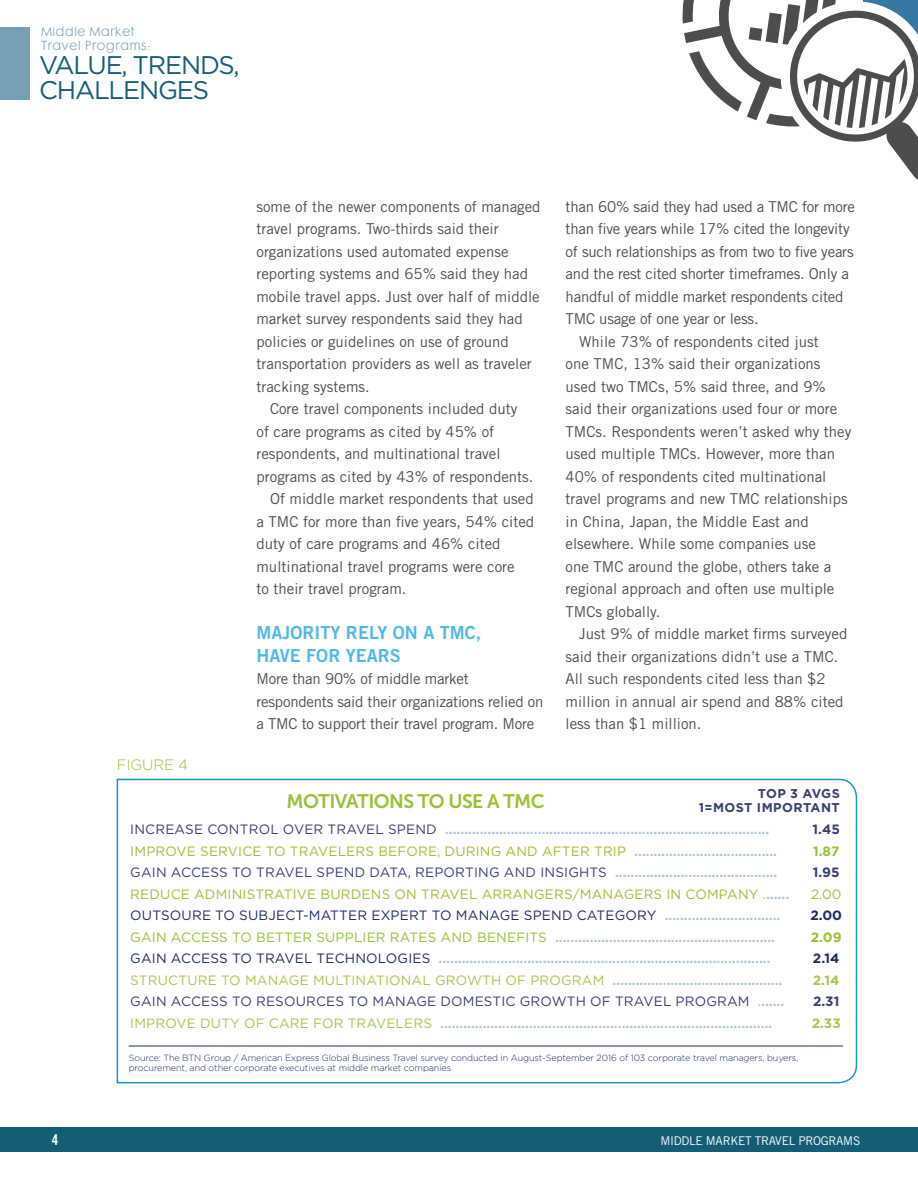
<style>
.page{position:relative;width:918px;height:1188px;background:#fff}
.page>*{position:absolute;margin:0;border:0;box-sizing:border-box;transform-origin:0 0}
.t1{font:25.5px/25.5px "Gotham";letter-spacing:-.045em;color:#145e75}
.t2{font:19.5px "Museo Sans 700";letter-spacing:-.03em;color:#9ac136}
.t3{font:18px/22.5px "Trade Gothic LT Std Bd 2";color:#50b9ea}
.t4{font:15px/22.5px "Trade Gothic LT Std";color:#4d4d4f}
.t5{font:300 15px "Gotham";letter-spacing:-.005em;color:#9ac136}
.t6{font:15px "Trade Gothic LT Std Bd Cn 20";color:#fff}
.t7{font:700 13.5px "Gotham";color:#b3c6d3}
.t8{font:13.5px "Gotham";letter-spacing:.015em;color:#9ac136}
.t9{font:13.5px "Gotham";letter-spacing:.015em;color:#3b416d}
.t10{font:13.5px "Gotham";letter-spacing:.015em;color:#a7c751}
.t11{font:13.5px "Gotham";letter-spacing:.015em;color:#1f2d5e}
.t12{font:700 13.5px "Gotham";color:#3b416d}
.t13{font:700 13.5px "Gotham";color:#9ac136}
.t14{font:700 13.5px "Gotham";color:#1f2d5e}
.t15{font:700 13.5px "Gotham";color:#a7c751}
.t16{font:700 12.75px/13.5px "Gotham";letter-spacing:.035em;color:#3b416d;text-align:right}
.t17{font:12px/13.5px "Futura Maxi CG Light";letter-spacing:.06em;color:#769eb5}
.t18{font:12px "Trade Gothic LT Std";letter-spacing:-.025em;color:#fff}
.t19{font:300 9px/10.5px "Gotham";letter-spacing:-.01em;color:#1f2d5e}
.s1{font-weight:400;color:#3b416d}
.s2{font-weight:700;color:#b3c6d3}
.s3{font-weight:400;color:#9ac136}
.s4{font-weight:400;color:#1f2d5e}
.s5{color:#9ac136}
.s6{font-weight:400;color:#a7c751}
</style>
<div class="page">
<div style="left:0;top:1127px;width:918px;height:25px;background:#145e75"></div>
<div style="left:0;top:27px;width:30px;height:72px;background:#769eb5"></div>
<svg style="left:682px;top:0;width:236px;height:180px"></svg>
<svg style="left:116px;top:778px;width:742px;height:306px"></svg>
<hr style="left:129px;top:1046px;width:714px;height:1px;background:#1f2d5e">
<p class="t17" style="left:42px;top:25px;width:110px">Middle Market<br>Travel Programs:</p>
<h1 class="t1" style="left:39px;top:52px;width:202px">VALUE, TRENDS,<br>CHALLENGES</h1>
<p class="t5" style="left:117px;top:757px;width:73px">FIGURE 4</p>
<p class="t4" style="left:256px;top:195px;width:286px">some of the newer components of managed</p>
<p class="t4" style="left:256px;top:217px;width:244px">travel programs. Two-thirds said their</p>
<p class="t4" style="left:256px;top:240px;width:254px">organizations used automated expense</p>
<p class="t4" style="left:256px;top:262px;width:273px">reporting systems and 65% said they had</p>
<p class="t4" style="left:256px;top:285px;width:285px">mobile travel apps. Just over half of middle</p>
<p class="t4" style="left:256px;top:307px;width:268px">market survey respondents said they had</p>
<p class="t4" style="left:256px;top:330px;width:254px">policies or guidelines on use of ground</p>
<p class="t4" style="left:256px;top:352px;width:277px">transportation providers as well as traveler</p>
<p class="t4" style="left:256px;top:375px;width:115px">tracking systems.</p>
<p class="t4" style="left:270px;top:397px;width:249px">Core travel components included duty</p>
<p class="t4" style="left:256px;top:420px;width:239px">of care programs as cited by 45% of</p>
<p class="t4" style="left:256px;top:442px;width:246px">respondents, and multinational travel</p>
<p class="t4" style="left:256px;top:465px;width:279px">programs as cited by 43% of respondents.</p>
<p class="t4" style="left:270px;top:487px;width:265px">Of middle market respondents that used</p>
<p class="t4" style="left:256px;top:510px;width:279px">a TMC for more than five years, 54% cited</p>
<p class="t4" style="left:256px;top:532px;width:246px">duty of care programs and 46% cited</p>
<p class="t4" style="left:256px;top:555px;width:260px">multinational travel programs were core</p>
<p class="t4" style="left:256px;top:577px;width:151px">to their travel program.</p>
<p class="t3" style="left:256px;top:621px;width:226px">MAJORITY RELY ON A TMC,<br>HAVE FOR YEARS</p>
<p class="t4" style="left:256px;top:667px;width:288px">More than 90% of middle market respondents said their organizations relied on a TMC to support their travel program. More</p>
<p class="t4" style="left:566px;top:195px;width:291px">than 60% said they had used a TMC for more</p>
<p class="t4" style="left:566px;top:217px;width:286px">than five years while 17% cited the longevity</p>
<p class="t4" style="left:566px;top:240px;width:290px">of such relationships as from two to five years</p>
<p class="t4" style="left:566px;top:262px;width:285px">and the rest cited shorter timeframes. Only a</p>
<p class="t4" style="left:566px;top:285px;width:279px">handful of middle market respondents cited</p>
<p class="t4" style="left:566px;top:307px;width:194px">TMC usage of one year or less.</p>
<p class="t4" style="left:579px;top:330px;width:241px">While 73% of respondents cited just</p>
<p class="t4" style="left:566px;top:352px;width:256px">one TMC, 13% said their organizations</p>
<p class="t4" style="left:566px;top:375px;width:262px">used two TMCs, 5% said three, and 9%</p>
<p class="t4" style="left:566px;top:397px;width:273px">said their organizations used four or more</p>
<p class="t4" style="left:566px;top:420px;width:287px">TMCs. Respondents weren’t asked why they</p>
<p class="t4" style="left:566px;top:442px;width:271px">used multiple TMCs. However, more than</p>
<p class="t4" style="left:566px;top:465px;width:262px">40% of respondents cited multinational</p>
<p class="t4" style="left:566px;top:487px;width:284px">travel programs and new TMC relationships</p>
<p class="t4" style="left:566px;top:510px;width:245px">in China, Japan, the Middle East and</p>
<p class="t4" style="left:566px;top:532px;width:252px">elsewhere. While some companies use</p>
<p class="t4" style="left:566px;top:555px;width:267px">one TMC around the globe, others take a</p>
<p class="t4" style="left:566px;top:577px;width:270px">regional approach and often use multiple</p>
<p class="t4" style="left:566px;top:600px;width:96px">TMCs globally.</p>
<p class="t4" style="left:579px;top:622px;width:270px">Just 9% of middle market firms surveyed</p>
<p class="t4" style="left:566px;top:645px;width:274px">said their organizations didn’t use a TMC.</p>
<p class="t4" style="left:566px;top:667px;width:261px">All such respondents cited less than $2</p>
<p class="t4" style="left:566px;top:690px;width:279px">million in annual air spend and 88% cited</p>
<p class="t4" style="left:566px;top:712px;width:137px">less than $1 million.</p>
<p class="t16" style="left:699px;top:787px;width:142px">TOP 3 AVGS<br>1=MOST IMPORTANT</p>
<h2 class="t2" style="left:286px;top:791px;width:260px">MOTIVATIONS TO USE A TMC</h2>
<p class="t7" style="left:130px;top:822px;width:641px"><span class="s1">INCREASE CONTROL OVER TRAVEL SPEND</span> ....................................................................................</p>
<p class="t12" style="left:813px;top:822px;width:29px">1.45</p>
<p class="t8" style="left:130px;top:844px;width:648px">IMPROVE SERVICE TO TRAVELERS BEFORE, DURING AND AFTER TRIP <span class="s2">.....................................</span></p>
<p class="t13" style="left:813px;top:843px;width:28px">1.87</p>
<p class="t9" style="left:130px;top:865px;width:648px">GAIN ACCESS TO TRAVEL SPEND DATA, REPORTING AND INSIGHTS <span class="s2">..........................................</span></p>
<p class="t12" style="left:813px;top:865px;width:28px">1.95</p>
<p class="t8" style="left:130px;top:887px;width:660px">REDUCE ADMINISTRATIVE BURDENS ON TRAVEL ARRANGERS/MANAGERS IN COMPANY .<span class="s2">......</span></p>
<p class="t8" style="left:811px;top:887px;width:32px">2.00</p>
<p class="t11" style="left:130px;top:908px;width:652px">OUTSOURE TO SUBJECT-MATTER EXPERT TO MANAGE SPEND CATEGORY <span class="s2">..............................</span></p>
<p class="t14" style="left:810px;top:908px;width:33px">2.00</p>
<p class="t7" style="left:130px;top:929px;width:646px"><span class="s3">GAIN ACCESS TO BETTER SUPPLIER RATES AND BENEFITS</span> .........................................................</p>
<p class="t13" style="left:811px;top:929px;width:32px">2.09</p>
<p class="t7" style="left:130px;top:951px;width:642px"><span class="s4">GAIN ACCESS TO TRAVEL TECHNOLOGIES</span> ......................................................................................</p>
<p class="t14" style="left:813px;top:951px;width:28px">2.14</p>
<p class="t10" style="left:130px;top:973px;width:654px">STRUCTURE TO MANAGE MULTINATIONAL GROWTH OF PROGRAM <span class="s2">............................................</span></p>
<p class="t15" style="left:813px;top:972px;width:28px">2.14</p>
<p class="t9" style="left:130px;top:994px;width:656px">GAIN ACCESS TO RESOURCES TO MANAGE DOMESTIC GROWTH OF TRAVEL PROGRAM <span class="s5">.</span><span class="s2">......</span></p>
<p class="t12" style="left:813px;top:994px;width:28px">2.31</p>
<p class="t7" style="left:130px;top:1015px;width:643px"><span class="s6">IMPROVE DUTY OF CARE FOR TRAVELERS</span> ......................................................................................</p>
<p class="t15" style="left:812px;top:1015px;width:31px">2.33</p>
<p class="t19" style="left:129px;top:1052px;width:671px">Source: The BTN Group / American Express Global Business Travel survey conducted in August-September 2016 of 103 corporate travel managers, buyers, procurement, and other corporate executives at middle market companies</p>
<p class="t6" style="left:52px;top:1130px;width:8px">4</p>
<p class="t18" style="left:660px;top:1133px;width:201px">MIDDLE MARKET TRAVEL PROGRAMS</p>
</div>
